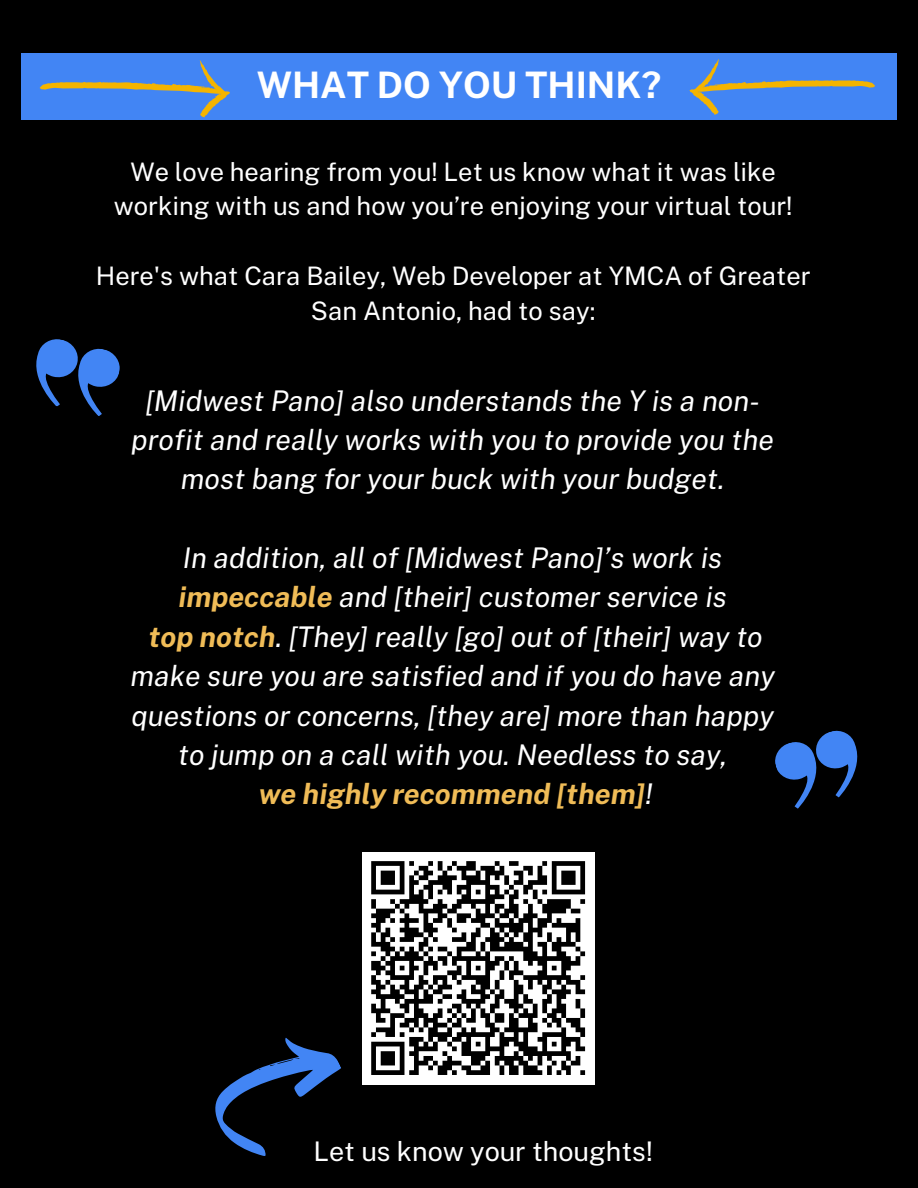
<style>
.page{position:relative;width:918px;height:1188px;background:#000}
.page>*{position:absolute;margin:0;border:0;box-sizing:border-box;transform-origin:0 0}
.t1{font:700 36.6px "Public Sans";color:#fff}
.t2{font:italic 28.5px/39.3px "Public Sans";color:#fff;text-align:center}
.t3{font:27px "Public Sans";color:#fff}
.t4{font:25.5px/34.8px "Public Sans";color:#fff;text-align:center}
.s1{font-weight:700;color:#f0bc57}
</style>
<div class="page">
<svg style="left:36px;top:339px;width:84px;height:77px"></svg>
<svg style="left:775px;top:730px;width:83px;height:79px"></svg>
<div style="left:21px;top:53px;width:876px;height:67px;background:#4285f4"></div>
<svg style="left:40px;top:60px;width:190px;height:57px"></svg>
<svg style="left:690px;top:59px;width:185px;height:56px"></svg>
<div style="left:362px;top:852px;width:233px;height:232px;background:#fff"></div>
<svg style="left:371px;top:861px;width:215px;height:214px"></svg>
<svg style="left:215px;top:1037px;width:126px;height:119px"></svg>
<p class="t1" style="left:257px;top:64px;width:406px">WHAT DO YOU THINK?</p>
<p class="t4" style="left:114px;top:154px;width:680px">We love hearing from you! Let us know what it was like working with us and how you’re enjoying your virtual tour!</p>
<p class="t4" style="left:96px;top:259px;width:716px">Here's what Cara Bailey, Web Developer at YMCA of Greater<br>San Antonio, had to say:</p>
<p class="t2" style="left:131px;top:381px;width:644px">[Midwest Pano] also understands the Y is a non&shy;profit and really works with you to provide you the most bang for your buck with your budget.</p>
<p class="t2" style="left:130px;top:538px;width:646px">In addition, all of [Midwest Pano]’s work is <span class="s1">impeccable</span> and [their] customer service is<br><span class="s1">top notch</span>. [They] really [go] out of [their] way to make sure you are satisfied and if you do have any questions or concerns, [they are] more than happy to jump on a call with you. Needless to say,<br><span class="s1">we highly recommend [them]</span>!</p>
<p class="t3" style="left:313px;top:1136px;width:341px">Let us know your thoughts!</p>
</div>
